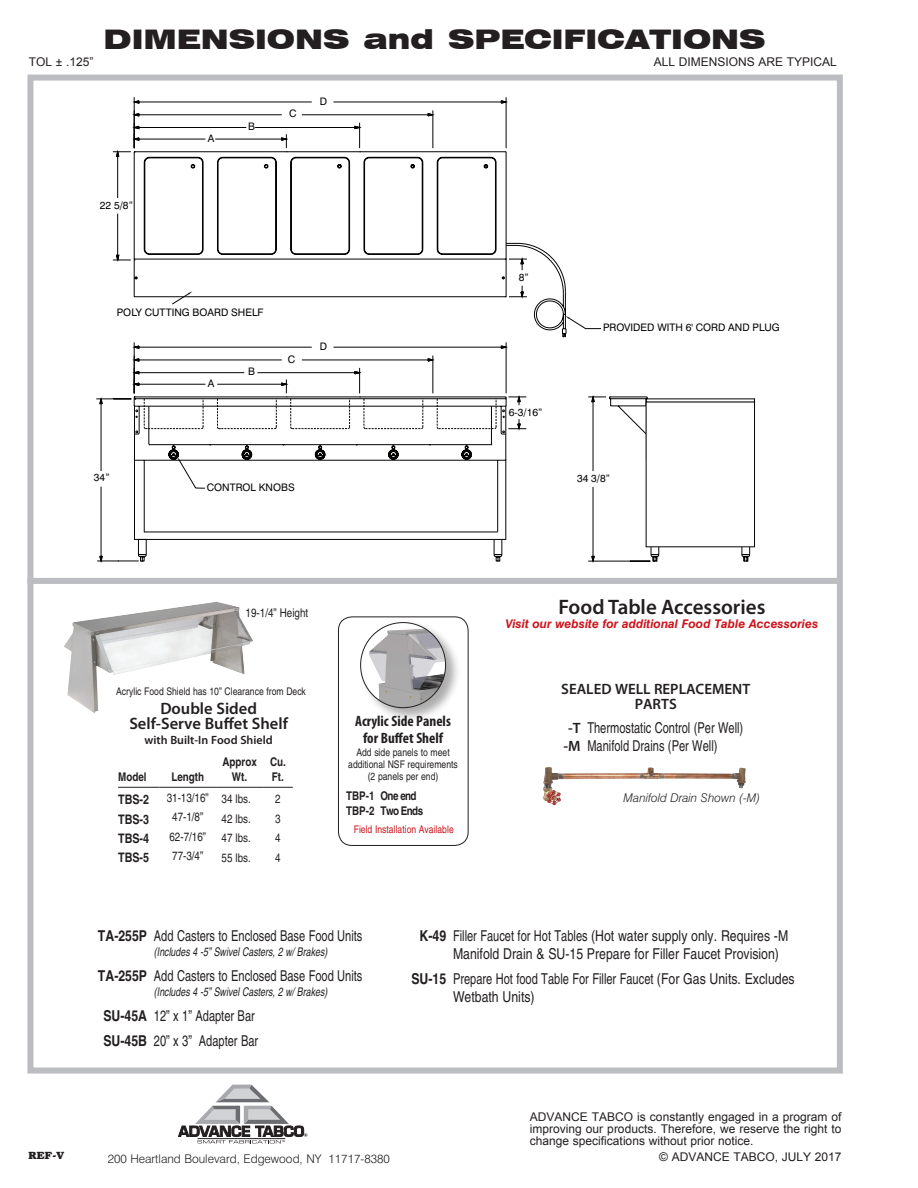
<style>
.page{position:relative;width:918px;height:1188px;background:#fff}
.page>*{position:absolute;margin:0;border:0;box-sizing:border-box;transform-origin:0 0}
.t1{font:900 expanded 27px "Swiss 721 BT";color:#231f20}
.t2{font:600 21px "Myriad Pro";color:#231f20}
.t3{font:600 16.5px/15px "Myriad Pro";color:#231f20;text-align:center}
.t4{font:condensed 15px/18px "Helvetica";color:#231f20;scale:.9 1}
.t5{font:700 condensed 15px/16.5px "Myriad Pro";color:#231f20;text-align:center}
.t6{font:600 15px/15px "Myriad Pro";color:#231f20;text-align:center}
.t7{font:700 condensed 13.2px "Helvetica";color:#231f20}
.t8{font:12px/12px "Arial";color:#231f20;text-align:justify}
.t9{font:italic condensed 12px "Helvetica";color:#231f20;scale:.9 1}
.t10{font:condensed 12px "Helvetica";color:#231f20}
.t11{font:italic 700 12px "Swiss 721 BT";color:#cb141c}
.t12{font:300 12px "Swiss 721 BT";color:#231f20}
.t13{font:700 condensed 12px/14.4px "Helvetica";color:#231f20;text-align:center}
.t14{font:700 condensed 12px/15px "Helvetica";letter-spacing:-.05em;color:#231f20}
.t15{font:italic 300 12px "Swiss 721 BT";color:#231f20}
.t16{font:600 12px "Myriad Pro";color:#231f20}
.t17{font:condensed 10.5px/12px "Helvetica";color:#231f20;text-align:center}
.t18{font:condensed 10.5px "Helvetica";color:#cb141c}
.t19{font:700 10.5px "Bookman";color:#231f20}
.t20{font:10.35px "Swiss 721 BT";color:#040503}
.s1{font-family:"Myriad Pro";font-weight:600;font-stretch:normal}
.s2{font-weight:700}
</style>
<div class="page">
<hr style="left:134px;top:97px;width:1px;height:51px;background:#040503">
<hr style="left:506px;top:97px;width:1px;height:51px;background:#040503">
<svg style="left:606px;top:396px;width:149px;height:166px"></svg>
<svg style="left:99px;top:100px;width:507px;height:462px"></svg>
<div style="left:27px;top:75px;width:816px;height:999px;border:6px solid #bcbdc0"></div>
<svg style="left:178px;top:1085px;width:129px;height:58px"></svg>
<div style="left:27px;top:578px;width:814px;height:6px;background:#bcbdc0"></div>
<img style="left:543px;top:767px;width:152px;height:34px">
<div style="left:338px;top:616px;width:131px;height:230px;border:1px solid #231f20;border-radius:14px"></div>
<div style="left:359px;top:621px;width:102px;height:102px;background:#231f20;opacity:.37"></div>
<div style="left:361px;top:623px;width:85px;height:85px;background:#fff;border-radius:50%"></div>
<img style="left:369px;top:629px;width:76px;height:79px">
<img style="left:64px;top:602px;width:189px;height:111px">
<hr style="left:118px;top:787px;width:41px;height:1px;background:#231f20">
<hr style="left:159px;top:787px;width:57px;height:1px;background:#231f20">
<hr style="left:216px;top:787px;width:47px;height:1px;background:#231f20">
<hr style="left:263px;top:787px;width:30px;height:1px;background:#231f20">
<h1 class="t1" style="left:104px;top:23px;width:664px">DIMENSIONS and SPECIFICATIONS</h1>
<p class="t8" style="left:29px;top:56px;width:66px">TOL ± .125”</p>
<p class="t8" style="left:654px;top:56px;width:185px">ALL DIMENSIONS ARE TYPICAL</p>
<p class="t20" style="left:100px;top:199px;width:35px">22 5/8”</p>
<p class="t20" style="left:208px;top:132px;width:8px">A</p>
<p class="t20" style="left:248px;top:120px;width:8px">B</p>
<p class="t20" style="left:289px;top:107px;width:9px">C</p>
<p class="t20" style="left:320px;top:95px;width:9px">D</p>
<p class="t20" style="left:117px;top:306px;width:148px">POLY CUTTING BOARD SHELF</p>
<p class="t20" style="left:208px;top:377px;width:8px">A</p>
<p class="t20" style="left:248px;top:365px;width:8px">B</p>
<p class="t20" style="left:288px;top:353px;width:9px">C</p>
<p class="t20" style="left:320px;top:340px;width:9px">D</p>
<p class="t20" style="left:94px;top:472px;width:17px">34”</p>
<p class="t20" style="left:207px;top:481px;width:89px">CONTROL KNOBS</p>
<p class="t10" style="left:246px;top:606px;width:64px">19-1/4” Height</p>
<p class="t17" style="left:116px;top:685px;width:191px">Acrylic Food Shield has 10” Clearance from Deck</p>
<p class="t3" style="left:129px;top:700px;width:160px">Double Sided<br>Self-Serve Buffet Shelf</p>
<p class="t16" style="left:145px;top:732px;width:130px">with Built-In Food Shield</p>
<p class="t13" style="left:118px;top:769px;width:30px">Model</p>
<p class="t13" style="left:171px;top:769px;width:34px">Length</p>
<p class="t13" style="left:222px;top:755px;width:36px">Approx<br>Wt.</p>
<p class="t13" style="left:270px;top:755px;width:17px;text-align:left">Cu.<br>Ft.</p>
<p class="t7" style="left:118px;top:791px;width:33px">TBS-2</p>
<p class="t10" style="left:167px;top:791px;width:86px">31-13/16” 34 lbs.</p>
<p class="t10" style="left:275px;top:792px;width:7px">2</p>
<p class="t7" style="left:118px;top:811px;width:33px">TBS-3</p>
<p class="t10" style="left:172px;top:810px;width:33px">47-1/8”</p>
<p class="t10" style="left:222px;top:812px;width:31px">42 lbs.</p>
<p class="t10" style="left:275px;top:812px;width:7px">3</p>
<p class="t7" style="left:118px;top:830px;width:33px">TBS-4</p>
<p class="t10" style="left:169px;top:829px;width:38px">62-7/16”</p>
<p class="t10" style="left:222px;top:831px;width:31px">47 lbs.</p>
<p class="t10" style="left:275px;top:831px;width:7px">4</p>
<p class="t7" style="left:118px;top:850px;width:33px">TBS-5</p>
<p class="t10" style="left:172px;top:849px;width:33px">77-3/4”</p>
<p class="t10" style="left:222px;top:850px;width:31px">55 lbs.</p>
<p class="t10" style="left:275px;top:850px;width:7px">4</p>
<p class="t5" style="left:355px;top:712px;width:97px">Acrylic Side Panels for Buffet Shelf</p>
<p class="t17" style="left:348px;top:746px;width:111px">Add side panels to meet additional NSF requirements (2 panels per end)</p>
<p class="t14" style="left:346px;top:788px;width:79px">TBP-1 One end<br>TBP-2 Two Ends</p>
<p class="t18" style="left:354px;top:824px;width:102px">Field Installation Available</p>
<p class="t20" style="left:519px;top:271px;width:11px">8”</p>
<p class="t20" style="left:509px;top:406px;width:35px">6-3/16”</p>
<p class="t20" style="left:603px;top:321px;width:178px">PROVIDED WITH 6' CORD AND PLUG</p>
<p class="t20" style="left:577px;top:472px;width:35px">34 3/8”</p>
<h2 class="t2" style="left:559px;top:594px;width:208px">Food Table Accessories</h2>
<p class="t11" style="left:506px;top:617px;width:314px">Visit our website for additional Food Table Accessories</p>
<p class="t6" style="left:561px;top:681px;width:191px">SEALED WELL REPLACEMENT<br>PARTS</p>
<p class="t4" style="left:564px;top:719px;width:201px;text-indent:5px"><span class="s1">-T</span> Thermostatic Control (Per Well) <span class="s1">-M</span> Manifold Drains (Per Well)</p>
<p class="t15" style="left:624px;top:791px;width:138px">Manifold Drain Shown (-M)</p>
<p class="t4" style="left:98px;top:927px;width:295px"><span class="s2">TA-255P</span> Add Casters to Enclosed Base Food Units</p>
<p class="t9" style="left:154px;top:945px;width:194px">(Includes 4 -5” Swivel Casters, 2 w/ Brakes)</p>
<p class="t4" style="left:98px;top:967px;width:295px"><span class="s2">TA-255P</span> Add Casters to Enclosed Base Food Units</p>
<p class="t9" style="left:154px;top:985px;width:194px">(Includes 4 -5” Swivel Casters, 2 w/ Brakes)</p>
<p class="t4" style="left:103px;top:1003px;width:173px;line-height:25.2px"><span class="s2">SU-45A</span> 12” x 1” Adapter Bar<br><span class="s2">SU-45B</span> 20” x 3” Adapter Bar</p>
<p class="t4" style="left:453px;top:927px;width:374px;text-indent:-33px"><span class="s2">K-49</span> Filler Faucet for Hot Tables (Hot water supply only. Requires -M<br>Manifold Drain &amp; SU-15 Prepare for Filler Faucet Provision)</p>
<p class="t4" style="left:453px;top:970px;width:381px;text-indent:-42px"><span class="s2">SU-15</span> Prepare Hot food Table For Filler Faucet (For Gas Units. Excludes<br>Wetbath Units)</p>
<p class="t8" style="left:530px;top:1111px;width:313px">ADVANCE TABCO is constantly engaged in a program of improving our products. Therefore, we reserve the right to change specifications without prior notice.</p>
<p class="t19" style="left:28px;top:1149px;width:37px">REF-V</p>
<p class="t12" style="left:108px;top:1152px;width:284px">200 Heartland Boulevard, Edgewood, NY 11717-8380</p>
<p class="t8" style="left:659px;top:1151px;width:184px">© ADVANCE TABCO, JULY 2017</p>
</div>
